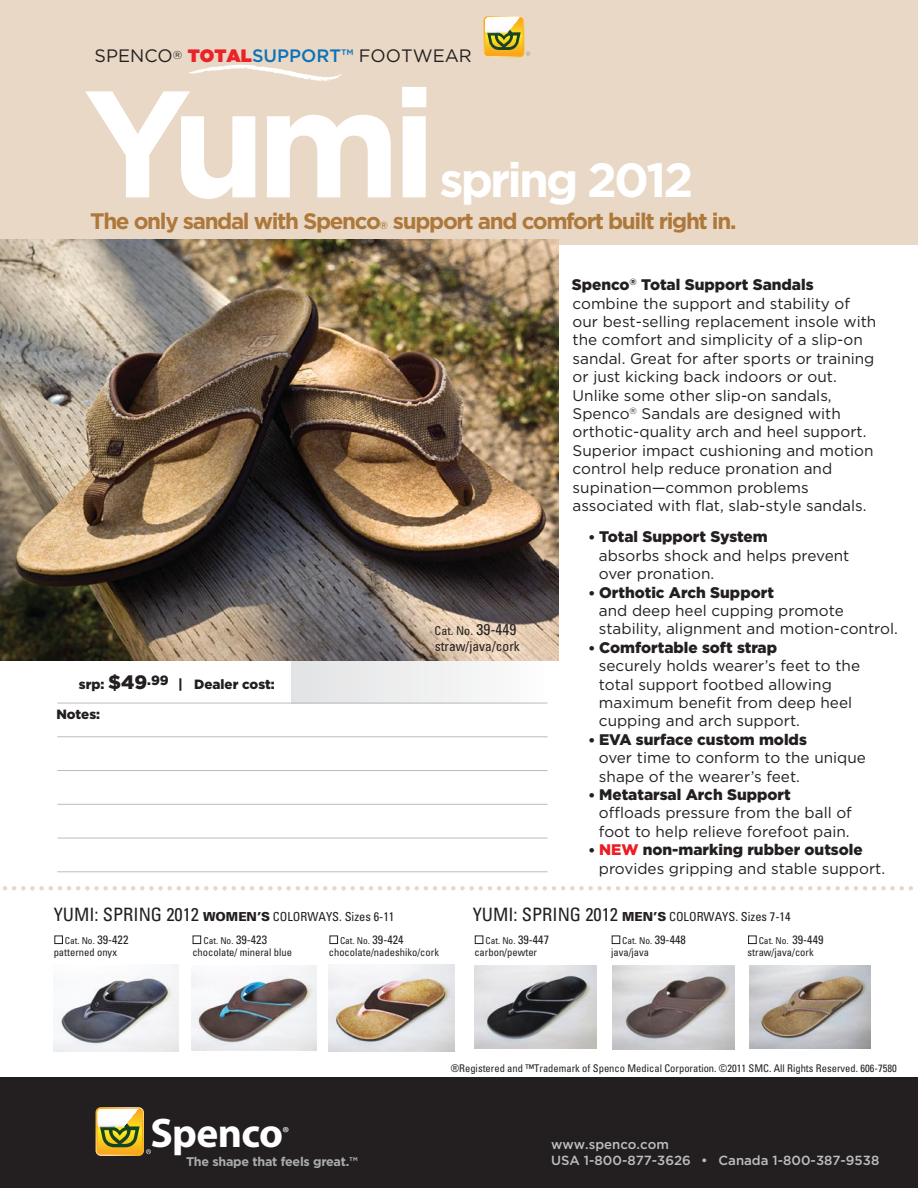
<style>
.page{position:relative;width:918px;height:1188px;background:#fff}
.page>*{position:absolute;margin:0;border:0;box-sizing:border-box;transform-origin:0 0}
.t1{font:700 151.35px "Gotham";color:#fff}
.t2{font:700 48px "Gotham";letter-spacing:-.06em;color:#fff}
.t3{font:700 41.55px "Myriad Pro";letter-spacing:-.015em;color:#fff}
.t4{font:700 22.35px "Gotham";letter-spacing:-.06em;color:#ae783b}
.t5{font:18px "Gotham";color:#231f20}
.t6{font:16.05px "Myriad Pro";color:#fff}
.t7{font:15.3px/18.5px "Gotham";color:#231f20}
.t8{font:condensed 13.65px "Univers";color:#231f20}
.t9{font:900 13.35px "Gotham";color:#231f20}
.t10{font:500 13.2px/15.9px "Gotham";color:#bcbec0}
.t11{font:700 12.6px "Gotham";letter-spacing:-.02em;color:#a9acae}
.t12{font:condensed 12.45px "Univers";color:#231f20}
.t13{font:condensed 12.15px "Univers";color:#231f20}
.t14{font:condensed 10.5px "Univers";color:#231f20}
.t15{font:condensed 9.45px "Univers";color:#231f20}
.s1{font-weight:900;color:#eb2227}
.s2{font-weight:500;color:#0b72ba}
.s3{font-size:10.35px}
.s4{font-size:19.35px}
.s5{font-size:15.6px}
.s6{font-weight:900}
.s7{font-weight:900;font-size:13.35px}
.s8{font-weight:900;color:#ed1c24}
.s9{font-size:18.45px}
.s10{font-weight:900;font-stretch:normal}
.s11{font-size:12.15px}
</style>
<div class="page">
<img style="left:749px;top:965px;width:121px;height:83px">
<img style="left:612px;top:965px;width:122px;height:84px">
<img style="left:475px;top:965px;width:122px;height:84px">
<img style="left:329px;top:965px;width:126px;height:86px">
<img style="left:192px;top:965px;width:125px;height:86px">
<img style="left:53px;top:965px;width:126px;height:86px">
<div style="left:291px;top:661px;width:256px;height:42px;background:linear-gradient(to right,#e2e3e4,#fcfcfd)"></div>
<div style="left:0;top:0;width:918px;height:244px;background:#e8d8c5"></div>
<div style="left:0;top:1078px;width:918px;height:110px;background:#231f20"></div>
<div style="left:54px;top:936px;width:9px;height:8px;background:#fff;border:1px solid #231f20"></div>
<div style="left:193px;top:936px;width:8px;height:8px;background:#fff;border:1px solid #231f20"></div>
<div style="left:330px;top:936px;width:8px;height:8px;background:#fff;border:1px solid #231f20"></div>
<div style="left:475px;top:936px;width:8px;height:8px;background:#fff;border:1px solid #231f20"></div>
<div style="left:612px;top:936px;width:8px;height:8px;background:#fff;border:1px solid #231f20"></div>
<div style="left:748px;top:936px;width:9px;height:8px;background:#fff;border:1px solid #231f20"></div>
<svg style="left:2px;top:886px;width:916px;height:5px"></svg>
<hr style="left:57px;top:703px;width:490px;height:1px;background:#babcbe">
<hr style="left:57px;top:736px;width:490px;height:1px;background:#babcbe">
<hr style="left:57px;top:770px;width:490px;height:1px;background:#babcbe">
<hr style="left:57px;top:804px;width:490px;height:1px;background:#babcbe">
<hr style="left:57px;top:838px;width:490px;height:1px;background:#babcbe">
<hr style="left:57px;top:871px;width:490px;height:1px;background:#babcbe">
<img style="left:0;top:239px;width:558px;height:422px">
<svg style="left:483px;top:16px;width:47px;height:41px;background:#d2bd6f"></svg>
<svg style="left:189px;top:65px;width:153px;height:17px"></svg>
<svg style="left:96px;top:1107px;width:55px;height:49px;background:#b7a456"></svg>
<p class="t5" style="left:95px;top:46px;width:379px">SPENCO<sup>®</sup> <span class="s1">TOTAL</span><span class="s2">SUPPORT™</span> FOOTWEAR</p>
<h1 class="t1" style="left:83px;top:56px;width:355px">Yumi</h1>
<h2 class="t2" style="left:440px;top:153px;width:255px">spring 2012</h2>
<h3 class="t4" style="left:90px;top:208px;width:648px">The only sandal with Spenco<span class="s3">®</span> support and comfort built right in.</h3>
<p class="t9" style="left:79px;top:677px;width:197px">srp: <span class="s4">$49</span>.99 | Dealer cost:</p>
<p class="t9" style="left:56px;top:707px;width:45px">Notes:</p>
<p class="t13" style="left:435px;top:623px;width:83px">Cat. No. <span class="s5">39-449</span></p>
<p class="t8" style="left:435px;top:638px;width:87px">straw/java/cork</p>
<p class="t7" style="left:572px;top:275px;width:306px"><span class="s6">Spenco</span><sup>®</sup> <span class="s6">Total Support Sandals </span>combine the support and stability of our best-selling replacement insole with the comfort and simplicity of a slip-on sandal. Great for after sports or training or just kicking back indoors or out.<br>Unlike some other slip-on sandals, Spenco<sup>®</sup> Sandals are designed with orthotic-quality arch and heel support.<br>Superior impact cushioning and motion control help reduce pronation and supination—common problems associated with flat, slab-style sandals.</p>
<p class="t7" style="left:599px;top:527px;width:252px;text-indent:-10px"><span class="s7">•</span> <span class="s6">Total Support System<br></span>absorbs shock and helps prevent over pronation.</p>
<p class="t7" style="left:599px;top:583px;width:300px;text-indent:-10px"><span class="s7">•</span> <span class="s6">Orthotic Arch Support<br></span>and deep heel cupping promote stability, alignment and motion-control.</p>
<p class="t7" style="left:599px;top:638px;width:263px;text-indent:-10px"><span class="s7">•</span> <span class="s6">Comfortable soft strap<br></span>securely holds wearer’s feet to the total support footbed allowing maximum benefit from deep heel cupping and arch support.</p>
<p class="t7" style="left:599px;top:730px;width:269px;text-indent:-10px"><span class="s7">•</span> <span class="s6">EVA surface custom molds<br></span>over time to conform to the unique shape of the wearer’s feet.</p>
<p class="t7" style="left:599px;top:785px;width:254px;text-indent:-10px"><span class="s7">•</span> <span class="s6">Metatarsal Arch Support </span>offloads pressure from the ball of foot to help relieve forefoot pain.</p>
<p class="t7" style="left:599px;top:840px;width:288px;text-indent:-10px"><span class="s7">•</span> <span class="s8">NEW</span> <span class="s6">non-marking rubber outsole </span>provides gripping and stable support.</p>
<p class="t12" style="left:54px;top:908px;width:342px"><span class="s9">YUMI: SPRING 2012</span> <span class="s10">WOMEN’S</span> COLORWAYS. Sizes 6-11</p>
<p class="t12" style="left:473px;top:908px;width:319px"><span class="s9">YUMI: SPRING 2012</span> <span class="s10">MEN’S</span> COLORWAYS. Sizes 7-14</p>
<p class="t13" style="left:97px;top:932px;width:32px">39-422</p>
<p class="t14" style="left:54px;top:946px;width:65px">patterned onyx</p>
<p class="t15" style="left:204px;top:934px;width:65px">Cat. No. <span class="s11">39-423</span></p>
<p class="t14" style="left:192px;top:946px;width:101px">chocolate/ mineral blue</p>
<p class="t15" style="left:340px;top:934px;width:65px">Cat. No. <span class="s11">39-424</span></p>
<p class="t14" style="left:329px;top:946px;width:112px">chocolate/nadeshiko/cork</p>
<p class="t15" style="left:486px;top:934px;width:65px">Cat. No. <span class="s11">39-447</span></p>
<p class="t14" style="left:474px;top:946px;width:64px">carbon/pewter</p>
<p class="t15" style="left:622px;top:934px;width:65px">Cat. No. <span class="s11">39-448</span></p>
<p class="t14" style="left:611px;top:946px;width:40px">java/java</p>
<p class="t15" style="left:759px;top:934px;width:66px">Cat. No. <span class="s11">39-449</span></p>
<p class="t14" style="left:748px;top:946px;width:68px">straw/java/cork</p>
<p class="t15" style="left:65px;top:934px;width:31px">Cat. No.</p>
<h3 class="t3" style="left:150px;top:1106px;width:134px">Spenco</h3>
<p class="t6" style="left:283px;top:1123px;width:8px">®</p>
<p class="t11" style="left:186px;top:1154px;width:173px">The shape that feels great.™</p>
<p class="t14" style="left:451px;top:1061px;width:448px">®Registered and ™Trademark of Spenco Medical Corporation. ©2011 SMC. All Rights Reserved. 606-7580</p>
<p class="t10" style="left:551px;top:1136px;width:330px">www.spenco.com<br>USA 1-800-877-3626 • Canada 1-800-387-9538</p>
</div>
